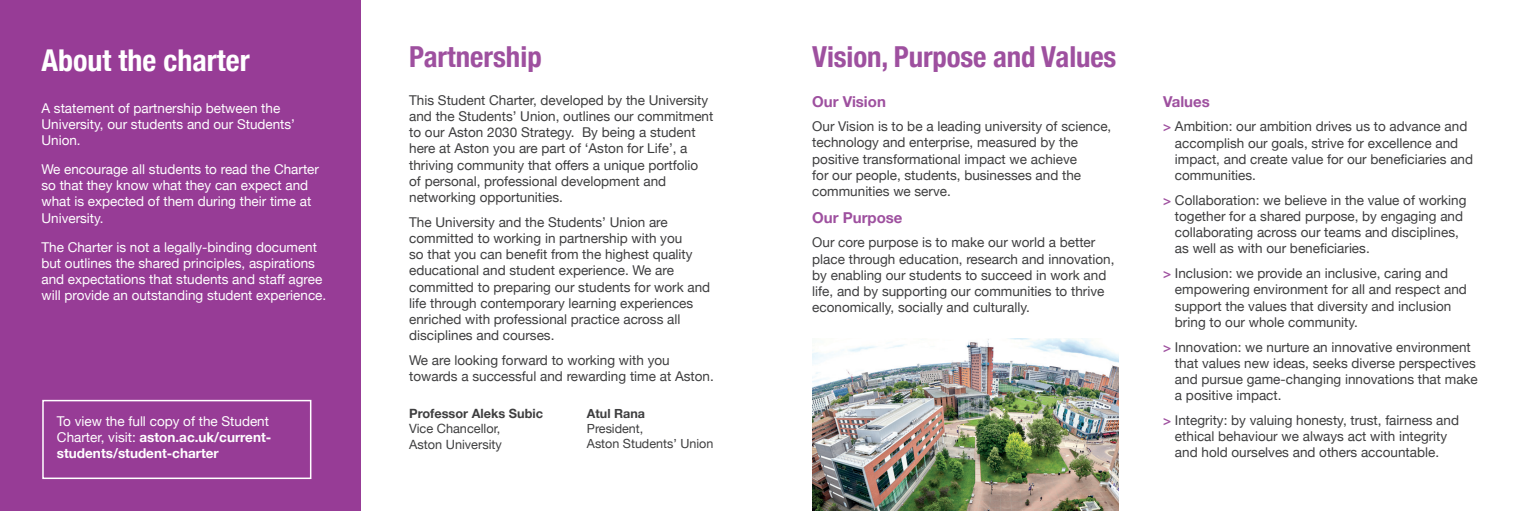
<style>
.page{position:relative;width:1531px;height:511px;background:#fff}
.page>*{position:absolute;margin:0;border:0;box-sizing:border-box;transform-origin:0 0}
.t1{font:700 condensed 30px "Helvetica Neue";color:#fff}
.t2{font:700 condensed 28.8px "Helvetica Neue";letter-spacing:-.005em;color:#9e509f}
.t3{font:700 15px "Helvetica Neue";color:#9e509f}
.t4{font:13.5px/16.2px "Helvetica Neue";color:#3e3e3f}
.t5{font:13.5px/16.2px "Helvetica Neue";color:#fff}
.t6{font:700 13.5px/16.2px "Helvetica Neue";color:#fff}
.t7{font:12.75px/15.3px "Helvetica Neue";color:#3e3e3f}
.t8{font:12.6px/15px "Helvetica Neue";color:#3e3e3f}
.s1{font-weight:700}
.s2{font-weight:400}
.s3{font-weight:500;color:#9e509f}
</style>
<div class="page">
<div style="left:0;top:0;width:361px;height:510px;background:#973c96"></div>
<img style="left:812px;top:338px;width:306px;height:172px">
<div style="left:42px;top:399px;width:269px;height:79px;border:2px solid #fff"></div>
<p class="t2" style="left:409px;top:33px;width:134px">Partnership</p>
<p class="t4" style="left:409px;top:92px;width:306px">This Student Charter, developed by the University and the Students’ Union, outlines our commitment to our Aston 2030 Strategy. By being a student here at Aston you are part of ‘Aston for Life’, a thriving community that offers a unique portfolio of personal, professional development and networking opportunities.</p>
<p class="t4" style="left:409px;top:214px;width:303px">The University and the Students’ Union are committed to working in partnership with you<br>so that you can benefit from the highest quality educational and student experience. We are committed to preparing our students for work and life through contemporary learning experiences enriched with professional practice across all disciplines and courses.</p>
<p class="t4" style="left:409px;top:352px;width:306px">We are looking forward to working with you towards a successful and rewarding time at Aston.</p>
<p class="t7" style="left:409px;top:406px;width:135px"><span class="s1">Professor Aleks Subic<br></span>Vice Chancellor,<br>Aston University</p>
<p class="t1" style="left:41px;top:35px;width:210px">About the charter</p>
<p class="t5" style="left:41px;top:100px;width:255px">A statement of partnership between the<br>University, our students and our Students’<br>Union.</p>
<p class="t5" style="left:41px;top:162px;width:279px">We encourage all students to read the Charter so that they know what they can expect and what is expected of them during their time at University.</p>
<p class="t5" style="left:41px;top:239px;width:286px">The Charter is not a legally-binding document but outlines the shared principles, aspirations and expectations that students and staff agree will provide an outstanding student experience.</p>
<p class="t6" style="left:57px;top:413px;width:216px"><span class="s2">To view the full copy of the Student<br>Charter, visit:</span> aston.ac.uk/current&shy;students/student-charter</p>
<p class="t8" style="left:587px;top:406px;width:128px"><span class="s1">Atul Rana<br></span>President,<br>Aston Students’ Union</p>
<p class="t2" style="left:812px;top:33px;width:306px">Vision, Purpose and Values</p>
<p class="t3" style="left:812px;top:89px;width:75px">Our Vision</p>
<p class="t4" style="left:812px;top:119px;width:301px">Our Vision is to be a leading university of science, technology and enterprise, measured by the positive transformational impact we achieve<br>for our people, students, businesses and the communities we serve.</p>
<p class="t3" style="left:812px;top:205px;width:92px">Our Purpose</p>
<p class="t4" style="left:812px;top:235px;width:304px">Our core purpose is to make our world a better place through education, research and innovation, by enabling our students to succeed in work and life, and by supporting our communities to thrive economically, socially and culturally.</p>
<p class="t3" style="left:1163px;top:89px;width:48px">Values</p>
<p class="t4" style="left:1175px;top:119px;width:300px;text-indent:-12px"><span class="s3">&gt;</span> Ambition: our ambition drives us to advance and accomplish our goals, strive for excellence and impact, and create value for our beneficiaries and communities.</p>
<p class="t4" style="left:1175px;top:192px;width:293px;text-indent:-12px"><span class="s3">&gt;</span> Collaboration: we believe in the value of working together for a shared purpose, by engaging and collaborating across our teams and disciplines, as well as with our beneficiaries.</p>
<p class="t4" style="left:1175px;top:266px;width:293px;text-indent:-12px"><span class="s3">&gt;</span> Inclusion: we provide an inclusive, caring and empowering environment for all and respect and support the values that diversity and inclusion bring to our whole community.</p>
<p class="t4" style="left:1175px;top:339px;width:304px;text-indent:-12px"><span class="s3">&gt;</span> Innovation: we nurture an innovative environment that values new ideas, seeks diverse perspectives and pursue game-changing innovations that make a positive impact.</p>
<p class="t4" style="left:1175px;top:412px;width:286px;text-indent:-12px"><span class="s3">&gt;</span> Integrity: by valuing honesty, trust, fairness and ethical behaviour we always act with integrity and hold ourselves and others accountable.</p>
</div>
